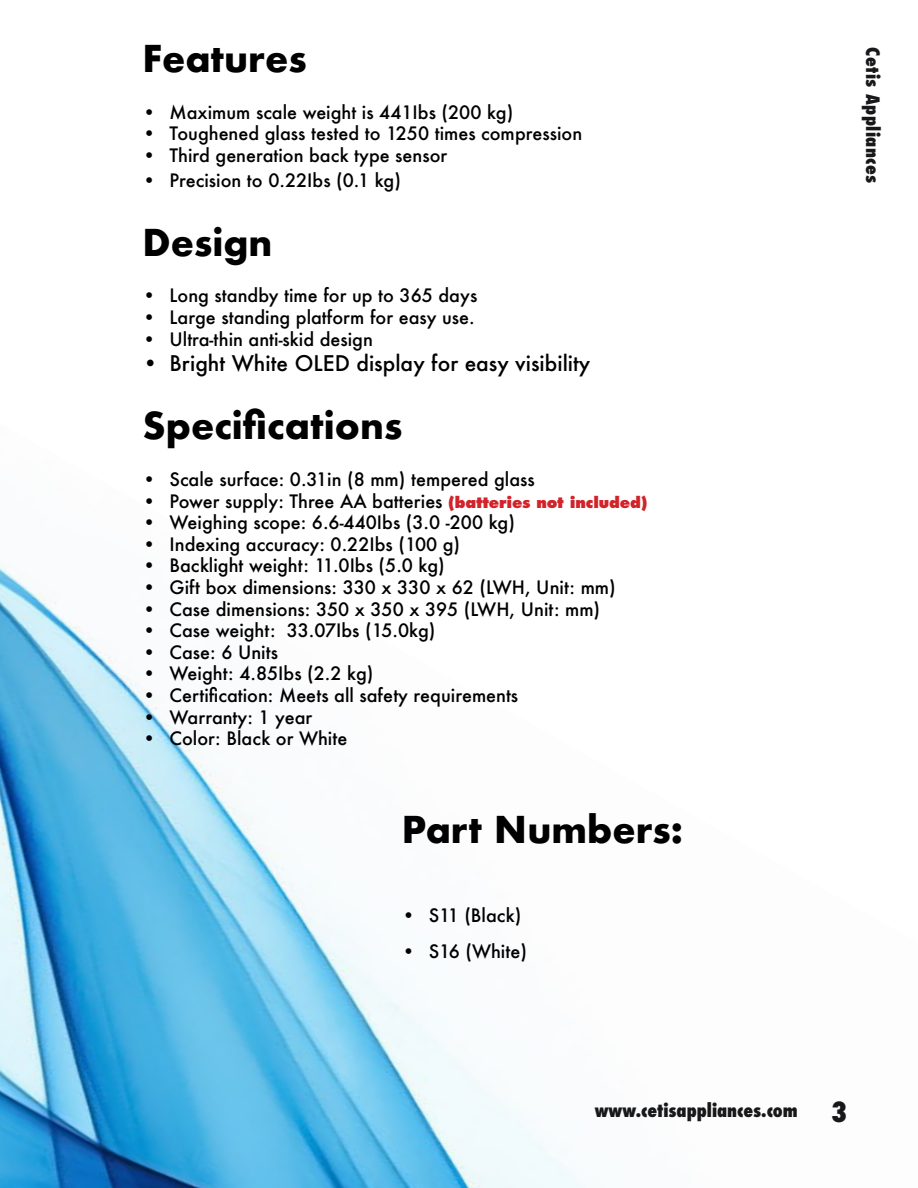
<style>
.page{position:relative;width:918px;height:1188px;background:#fff}
.page>*{position:absolute;margin:0;border:0;box-sizing:border-box;transform-origin:0 0}
.t1{font:700 36px "Futura";color:#000}
.t2{font:800 condensed 27px "Futura";color:#18181a}
.t3{font:500 21px "Futura";color:#000}
.t4{font:500 18px "Futura";color:#000}
.t5{font:800 condensed 18px "Futura";color:#18181a}
.t6{font:800 condensed 18px "Futura";letter-spacing:.025em;color:#18181a}
.s1{font-family:"Futura Std";font-weight:800;font-size:15px;color:#d2232a}
</style>
<div class="page">
<img style="left:0;top:562px;width:586px;height:626px">
<h1 class="t1" style="left:143px;top:32px;width:166px">Features</h1>
<p class="t4" style="left:143px;top:100px;width:372px">• Maximum scale weight is 441Ibs (200 kg)</p>
<p class="t4" style="left:143px;top:121px;width:441px">• Toughened glass tested to 1250 times compression</p>
<p class="t4" style="left:143px;top:143px;width:306px">• Third generation back type sensor</p>
<p class="t4" style="left:143px;top:168px;width:260px">• Precision to 0.22Ibs (0.1 kg)</p>
<h1 class="t1" style="left:143px;top:216px;width:131px">Design</h1>
<p class="t4" style="left:143px;top:283px;width:336px">• Long standby time for up to 365 days</p>
<p class="t4" style="left:143px;top:305px;width:334px">• Large standing platform for easy use.</p>
<p class="t4" style="left:143px;top:327px;width:232px">• Ultra-thin anti-skid design</p>
<p class="t3" style="left:143px;top:349px;width:449px">• Bright White OLED display for easy visibility</p>
<h1 class="t1" style="left:143px;top:400px;width:261px">Specifications</h1>
<p class="t4" style="left:143px;top:467px;width:394px">• Scale surface: 0.31in (8 mm) tempered glass</p>
<p class="t4" style="left:143px;top:489px;width:506px">• Power supply: Three AA batteries <span class="s1">(batteries not included)</span></p>
<p class="t4" style="left:143px;top:510px;width:374px">• Weighing scope: 6.6-440Ibs (3.0 -200 kg)</p>
<p class="t4" style="left:143px;top:532px;width:319px">• Indexing accuracy: 0.22Ibs (100 g)</p>
<p class="t4" style="left:143px;top:553px;width:304px">• Backlight weight: 11.0Ibs (5.0 kg)</p>
<p class="t4" style="left:143px;top:575px;width:475px">• Gift box dimensions: 330 x 330 x 62 (LWH, Unit: mm)</p>
<p class="t4" style="left:143px;top:597px;width:459px">• Case dimensions: 350 x 350 x 395 (LWH, Unit: mm)</p>
<p class="t4" style="left:143px;top:618px;width:294px">• Case weight: 33.07Ibs (15.0kg)</p>
<p class="t4" style="left:143px;top:640px;width:137px">• Case: 6 Units</p>
<p class="t4" style="left:143px;top:661px;width:232px">• Weight: 4.85Ibs (2.2 kg)</p>
<p class="t4" style="left:143px;top:683px;width:377px">• Certification: Meets all safety requirements</p>
<p class="t4" style="left:143px;top:705px;width:171px">• Warranty: 1 year</p>
<p class="t4" style="left:143px;top:726px;width:206px">• Color: Black or White</p>
<h1 class="t1" style="left:402px;top:804px;width:283px">Part Numbers:</h1>
<p class="t4" style="left:402px;top:903px;width:121px">• S11 (Black)</p>
<p class="t4" style="left:402px;top:939px;width:127px">• S16 (White)</p>
<p class="t6" style="left:885px;top:47px;width:137px;rotate:90deg">Cetis Appliances</p>
<p class="t5" style="left:595px;top:1098px;width:205px">www.cetisappliances.com</p>
<h2 class="t2" style="left:831px;top:1093px;width:18px">3</h2>
</div>
